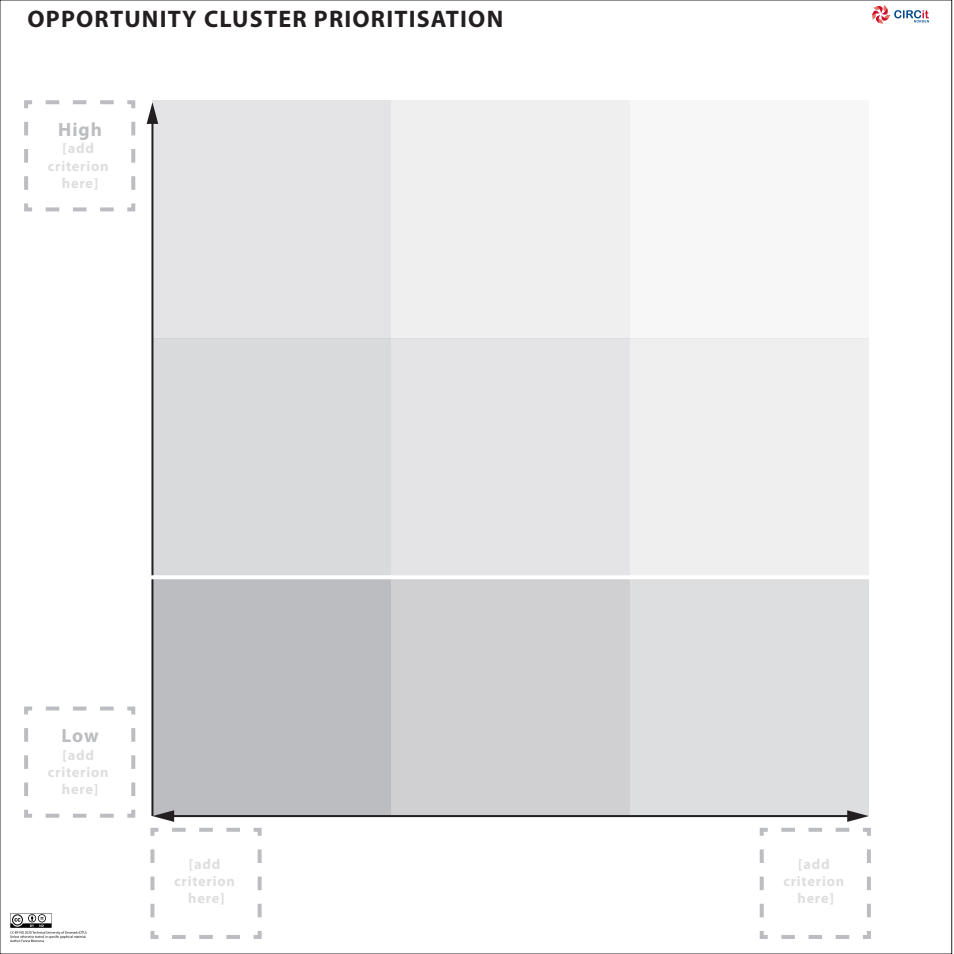
<style>
.page{position:relative;width:954px;height:954px;background:#fff}
.page>*{position:absolute;margin:0;border:0;box-sizing:border-box;transform-origin:0 0}
.t1{font:700 24px "Myriad Pro";letter-spacing:.05em;color:#231f20}
.t2{font:700 19.2px "Myriad Pro";letter-spacing:.05em;color:#bcbdc0}
.t3{font:700 14.4px/17.3px "Myriad Pro";letter-spacing:.05em;color:rgb(188 189 192/.5);text-align:center}
</style>
<div class="page">
<svg style="left:872px;top:4px;width:57px;height:20px"></svg>
<div style="left:152px;top:577px;width:239px;height:239px;background:#bcbdc0"></div>
<div style="left:391px;top:577px;width:239px;height:239px;background:#d0d0d3"></div>
<div style="left:630px;top:577px;width:239px;height:239px;background:#dddedf"></div>
<div style="left:152px;top:338px;width:239px;height:239px;background:#d9dadb"></div>
<div style="left:152px;top:100px;width:239px;height:238px;background:#e4e4e6"></div>
<div style="left:391px;top:338px;width:239px;height:239px;background:#e4e4e6"></div>
<div style="left:391px;top:100px;width:239px;height:238px;background:#efeff0"></div>
<div style="left:630px;top:338px;width:239px;height:239px;background:#efeff0"></div>
<div style="left:630px;top:100px;width:239px;height:238px;background:#f7f7f7"></div>
<hr style="left:151px;top:120px;width:2px;height:696px;background:#231f20">
<svg style="left:147px;top:102px;width:11px;height:22px"></svg>
<hr style="left:170px;top:815px;width:681px;height:2px;background:#231f20">
<svg style="left:24px;top:203px;width:90px;height:9px"></svg>
<svg style="left:24px;top:100px;width:8px;height:90px"></svg>
<svg style="left:46px;top:100px;width:90px;height:9px"></svg>
<svg style="left:127px;top:122px;width:9px;height:90px"></svg>
<svg style="left:24px;top:809px;width:90px;height:9px"></svg>
<svg style="left:24px;top:706px;width:8px;height:90px"></svg>
<svg style="left:46px;top:706px;width:90px;height:9px"></svg>
<svg style="left:127px;top:728px;width:9px;height:90px"></svg>
<svg style="left:150px;top:810px;width:114px;height:129px"></svg>
<svg style="left:759px;top:931px;width:90px;height:8px"></svg>
<svg style="left:759px;top:827px;width:9px;height:90px"></svg>
<svg style="left:781px;top:810px;width:90px;height:26px"></svg>
<svg style="left:863px;top:849px;width:8px;height:90px"></svg>
<hr style="left:131px;top:575px;width:770px;height:4px;background:#fff">
<img style="left:10px;top:913px;width:77px;height:29px">
<h1 class="t1" style="left:27px;top:3px;width:477px">OPPORTUNITY CLUSTER PRIORITISATION</h1>
<h2 class="t2" style="left:58px;top:117px;width:45px">High</h2>
<p class="t3" style="left:48px;top:139px;width:62px">[add criterion here]</p>
<h2 class="t2" style="left:62px;top:723px;width:39px">Low</h2>
<p class="t3" style="left:48px;top:745px;width:62px">[add criterion here]</p>
<p class="t3" style="left:174px;top:854px;width:62px">[add criterion here]</p>
<p class="t3" style="left:783px;top:854px;width:62px">[add criterion here]</p>
</div>
